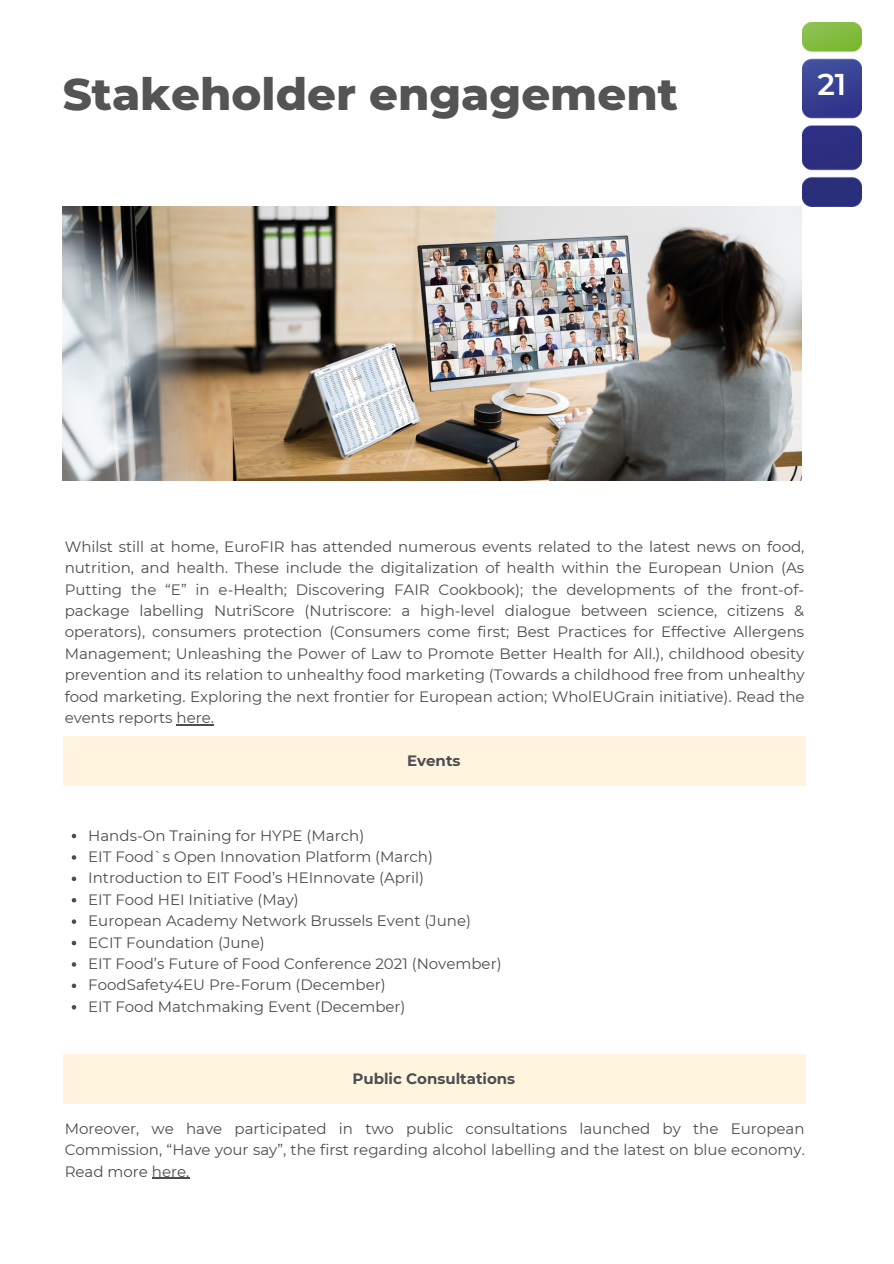
<style>
.page{position:relative;width:894px;height:1264px;background:#fff}
.page>*{position:absolute;margin:0;border:0;box-sizing:border-box;transform-origin:0 0}
.t1{font:800 45px "Montserrat";color:#545454}
.t2{font:600 30px "Montserrat";color:#fff}
.t3{font:15px/21.5px "Montserrat";color:#4c4d53;text-align:justify}
.t4{font:700 15px "Montserrat";color:#4c4d53}
</style>
<div class="page">
<div style="left:63px;top:736px;width:742px;height:49px;background:#fff5de"></div>
<div style="left:63px;top:1054px;width:742px;height:49px;background:#fff5de"></div>
<img style="left:802px;top:22px;width:58px;height:184px">
<img style="left:63px;top:206px;width:738px;height:274px">
<hr style="left:176px;top:724px;width:38px;height:1px;background:#4c4d53">
<svg style="left:72px;top:833px;width:4px;height:5px"></svg>
<svg style="left:72px;top:855px;width:4px;height:4px"></svg>
<svg style="left:72px;top:876px;width:4px;height:5px"></svg>
<svg style="left:72px;top:898px;width:4px;height:4px"></svg>
<svg style="left:72px;top:919px;width:4px;height:4px"></svg>
<svg style="left:72px;top:940px;width:4px;height:5px"></svg>
<svg style="left:72px;top:962px;width:4px;height:4px"></svg>
<svg style="left:72px;top:983px;width:4px;height:5px"></svg>
<svg style="left:72px;top:1005px;width:4px;height:4px"></svg>
<hr style="left:152px;top:1177px;width:37px;height:1px;background:#4c4d53">
<h1 class="t1" style="left:63px;top:66px;width:616px">Stakeholder engagement</h1>
<h2 class="t2" style="left:817px;top:66px;width:30px">21</h2>
<p class="t3" style="left:65px;top:535px;width:741px">Whilst still at home, EuroFIR has attended numerous events related to the latest news on food, nutrition, and health. These include the digitalization of health within the European Union (As Putting the “E” in e-Health; Discovering FAIR Cookbook); the developments of the front-of&shy;package labelling NutriScore (Nutriscore: a high-level dialogue between science, citizens &amp; operators), consumers protection (Consumers come first; Best Practices for Effective Allergens Management; Unleashing the Power of Law to Promote Better Health for All.), childhood obesity prevention and its relation to unhealthy food marketing (Towards a childhood free from unhealthy food marketing. Exploring the next frontier for European action; WholEUGrain initiative). Read the events reports here.</p>
<p class="t4" style="left:407px;top:751px;width:55px">Events</p>
<p class="t3" style="left:88px;top:824px;width:415px;text-align:left">Hands-On Training for HYPE (March)<br>EIT Food`s Open Innovation Platform (March)<br>Introduction to EIT Food’s HEInnovate (April)<br>EIT Food HEI Initiative (May)<br>European Academy Network Brussels Event (June)<br>ECIT Foundation (June)<br>EIT Food’s Future of Food Conference 2021 (November)<br>FoodSafety4EU Pre-Forum (December)<br>EIT Food Matchmaking Event (December)</p>
<p class="t4" style="left:352px;top:1069px;width:164px">Public Consultations</p>
<p class="t3" style="left:65px;top:1117px;width:741px">Moreover, we have participated in two public consultations launched by the European Commission, “Have your say”, the first regarding alcohol labelling and the latest on blue economy.<br>Read more here.</p>
</div>
